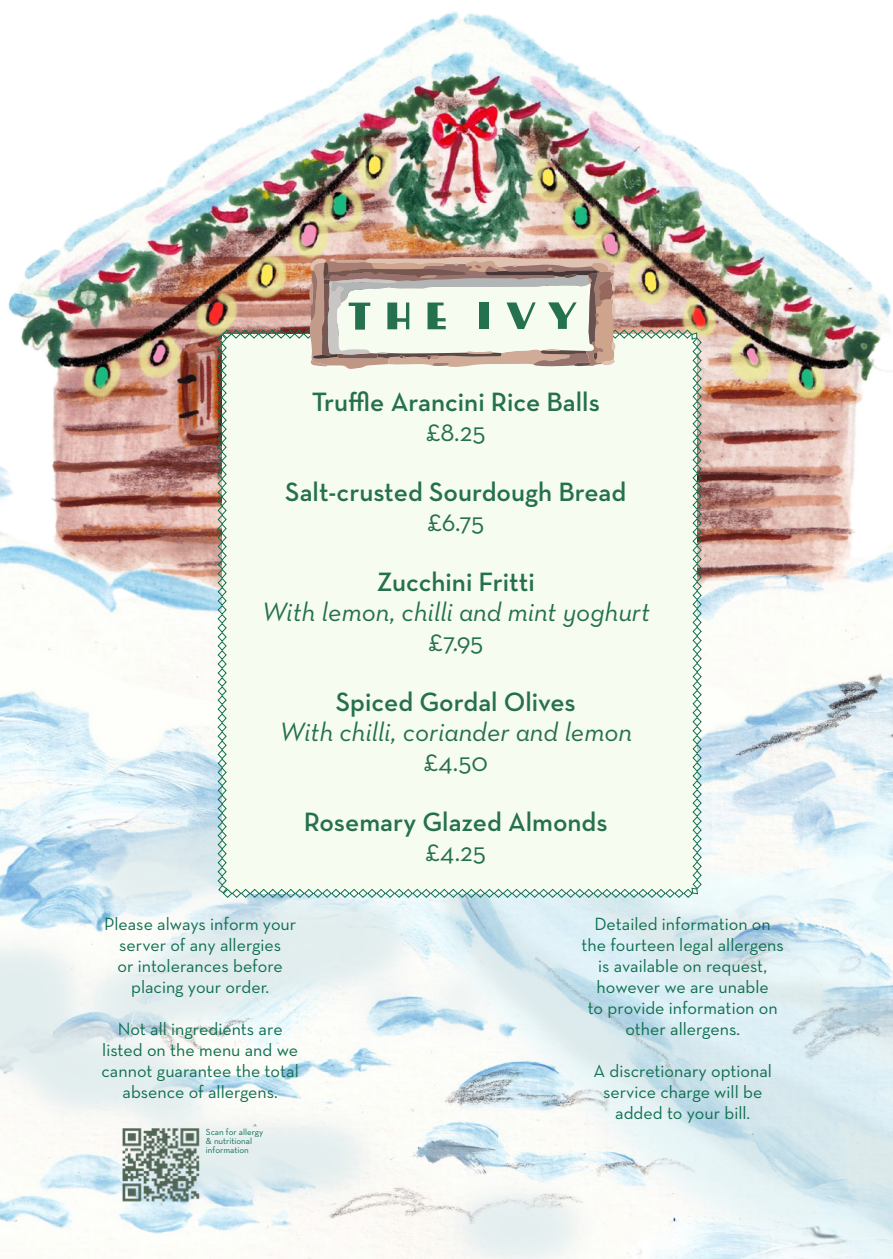
<style>
.page{position:relative;width:893px;height:1259px;background:#fff}
.page>*{position:absolute;margin:0;border:0;box-sizing:border-box;transform-origin:0 0}
.t1{font:600 27px "Neutra Text";color:#25704f}
.t2{font:italic 27px "Neutra Text";color:#25704f}
.t3{font:27px "Neutra Text";letter-spacing:-.005em;color:#25704f}
.t4{font:18px/21px "Neutra Text";color:#106f50;text-align:center}
.Description_space_centred{font:9px/9px "Neutra Text";color:#106f50}
</style>
<div class="page">
<img style="left:0;top:872px;width:893px;height:387px">
<img style="left:0;top:11px;width:893px;height:861px">
<svg style="left:217px;top:257px;width:485px;height:641px"></svg>
<img style="left:112px;top:1123px;width:89px;height:87px">
<p class="t1" style="left:312px;top:385px;width:290px">Truffle Arancini Rice Balls</p>
<p class="t3" style="left:426px;top:415px;width:61px">£8.25</p>
<p class="t1" style="left:285px;top:475px;width:343px">Salt-crusted Sourdough Bread</p>
<p class="t3" style="left:427px;top:505px;width:58px">£6.75</p>
<p class="t1" style="left:377px;top:565px;width:160px">Zucchini Fritti</p>
<p class="t2" style="left:262px;top:595px;width:390px">With lemon, chilli and mint yoghurt</p>
<p class="t3" style="left:428px;top:625px;width:56px">£7.95</p>
<p class="t1" style="left:336px;top:685px;width:241px">Spiced Gordal Olives</p>
<p class="t2" style="left:280px;top:715px;width:354px">With chilli, coriander and lemon</p>
<p class="t3" style="left:424px;top:745px;width:66px">£4.50</p>
<p class="t1" style="left:304px;top:805px;width:305px">Rosemary Glazed Almonds</p>
<p class="t3" style="left:426px;top:835px;width:62px">£4.25</p>
<p class="t4" style="left:104px;top:913px;width:194px">Please always inform your server of any allergies<br>or intolerances before placing your order.</p>
<p class="t4" style="left:118px;top:1018px;width:166px">Not all ingredients are</p>
<p class="t4" style="left:102px;top:1039px;width:199px">listed on the menu and we cannot guarantee the total absence of allergens.</p>
<p class="Description_space_centred" style="left:206px;top:1127px;width:59px">Scan for allergy &amp; nutritional information</p>
<p class="t4" style="left:581px;top:913px;width:204px">Detailed information on the fourteen legal allergens is available on request, however we are unable<br>to provide information on other allergens.</p>
<p class="t4" style="left:593px;top:1060px;width:180px">A discretionary optional service charge will be added to your bill.</p>
</div>
